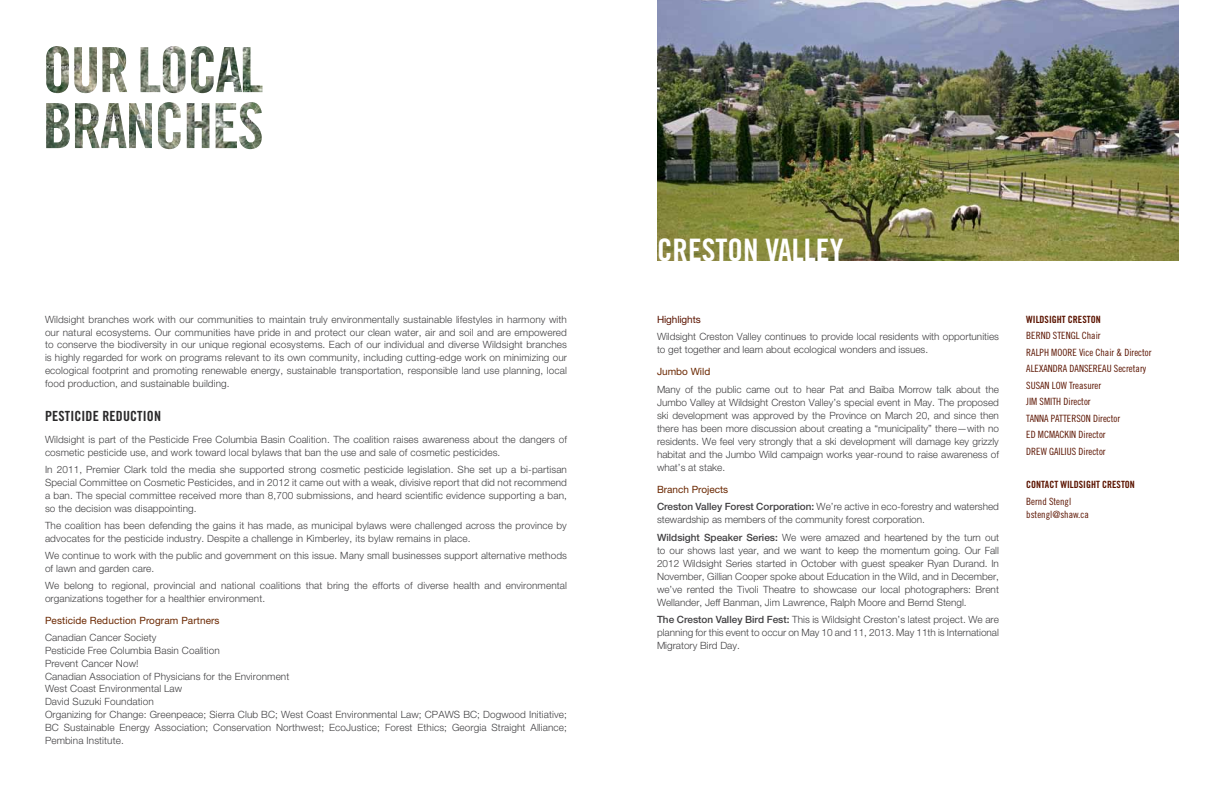
<style>
.page{position:relative;width:1224px;height:792px;background:#fff}
.page>*{position:absolute;margin:0;border:0;box-sizing:border-box;transform-origin:0 0}
.t1{font:31px "Trade Gothic Bold Cond Twenty";color:#fff}
.t2{font:14px "Trade Gothic Bold Cond Twenty";letter-spacing:.01em;color:#292829}
.t3{font:300 10px/12.8px "Helvetica Neue";letter-spacing:.01em;color:#414042}
.t4{font:10px/16.5px "Trade Gothic Cond Eighteen";color:#5b1400}
.t5{font:10px "Helvetica Neue";letter-spacing:.01em;color:#6a2700}
.t6{font:10px "Trade Gothic Bold Cond Twenty";color:#5b1400}
.t7{font:10px "Helvetica Neue";letter-spacing:-.01em;color:#5b1400}
.s1{font-weight:400;color:#6a2700}
.s2{font-weight:500}
</style>
<div class="page">
<img style="left:46px;top:46px;width:217px;height:103px">
<img style="left:657px;top:0;width:522px;height:261px">
<p class="t3" style="left:45px;top:313px;width:524px;text-align:justify">Wildsight branches work with our communities to maintain truly environmentally sustainable lifestyles in harmony with our natural ecosystems. Our communities have pride in and protect our clean water, air and soil and are empowered to conserve the biodiversity in our unique regional ecosystems. Each of our individual and diverse Wildsight branches is highly regarded for work on programs relevant to its own community, including cutting-edge work on minimizing our ecological footprint and promoting renewable energy, sustainable transportation, responsible land use planning, local food production, and sustainable building.</p>
<h2 class="t2" style="left:45px;top:408px;width:110px">PESTICIDE REDUCTION</h2>
<p class="t3" style="left:45px;top:433px;width:523px">Wildsight is part of the Pesticide Free Columbia Basin Coalition. The coalition raises awareness about the dangers of cosmetic pesticide use, and work toward local bylaws that ban the use and sale of cosmetic pesticides.</p>
<p class="t3" style="left:45px;top:463px;width:524px;text-align:justify">In 2011, Premier Clark told the media she supported strong cosmetic pesticide legislation. She set up a bi-partisan Special Committee on Cosmetic Pesticides, and in 2012 it came out with a weak, divisive report that did not recommend a ban. The special committee received more than 8,700 submissions, and heard scientific evidence supporting a ban, so the decision was disappointing.</p>
<p class="t3" style="left:45px;top:519px;width:523px">The coalition has been defending the gains it has made, as municipal bylaws were challenged across the province by advocates for the pesticide industry. Despite a challenge in Kimberley, its bylaw remains in place.</p>
<p class="t3" style="left:45px;top:549px;width:524px">We continue to work with the public and government on this issue. Many small businesses support alternative methods of lawn and garden care.</p>
<p class="t3" style="left:45px;top:579px;width:524px">We belong to regional, provincial and national coalitions that bring the efforts of diverse health and environmental organizations together for a healthier environment.</p>
<p class="t5" style="left:45px;top:614px;width:176px">Pesticide Reduction Program Partners</p>
<p class="t3" style="left:45px;top:631px;width:523px">Canadian Cancer Society<br>Pesticide Free Columbia Basin Coalition<br>Prevent Cancer Now!<br>Canadian Association of Physicians for the Environment<br>West Coast Environmental Law<br>David Suzuki Foundation<br>Organizing for Change: Greenpeace; Sierra Club BC; West Coast Environmental Law; CPAWS BC; Dogwood Initiative; BC Sustainable Energy Association; Conservation Northwest; EcoJustice; Forest Ethics; Georgia Straight Alliance; Pembina Institute.</p>
<h1 class="t1" style="left:657px;top:231px;width:135px">CRESTON VALLE</h1>
<h1 class="t1" style="left:830px;top:231px;width:15px">Y</h1>
<p class="t7" style="left:657px;top:313px;width:45px">Highlights</p>
<p class="t3" style="left:657px;top:330px;width:344px">Wildsight Creston Valley continues to provide local residents with opportunities to get together and learn about ecological wonders and issues.</p>
<p class="t5" style="left:657px;top:366px;width:55px">Jumbo Wild</p>
<p class="t3" style="left:657px;top:383px;width:344px;text-align:justify">Many of the public came out to hear Pat and Baiba Morrow talk about the Jumbo Valley at Wildsight Creston Valley’s special event in May. The proposed ski development was approved by the Province on March 20, and since then there has been more discussion about creating a “municipality” there—with no residents. We feel very strongly that a ski development will damage key grizzly habitat and the Jumbo Wild campaign works year-round to raise awareness of what’s at stake.</p>
<p class="t3" style="left:657px;top:480px;width:344px;line-height:17.5px"><span class="s1">Branch Projects<br></span><span class="s2">Creston Valley Forest Corporation:</span> We’re active in eco-forestry and watershed</p>
<p class="t3" style="left:657px;top:511px;width:344px;line-height:17.5px">stewardship as members of the community forest corporation.<br><span class="s2">Wildsight Speaker Series:</span> We were amazed and heartened by the turn out</p>
<p class="t3" style="left:657px;top:544px;width:344px;text-align:justify">to our shows last year, and we want to keep the momentum going. Our Fall 2012 Wildsight Series started in October with guest speaker Ryan Durand. In November, Gillian Cooper spoke about Education in the Wild, and in December, we’ve rented the Tivoli Theatre to showcase our local photographers: Brent Wellander, Jeff Banman, Jim Lawrence, Ralph Moore and Bernd Stengl.</p>
<p class="t3" style="left:657px;top:613px;width:344px;text-align:justify"><span class="s2">The Creston Valley Bird Fest:</span> This is Wildsight Creston’s latest project. We are planning for this event to occur on May 10 and 11, 2013. May 11th is International Migratory Bird Day.</p>
<p class="t6" style="left:1026px;top:313px;width:66px">WILDSIGHT CRESTON</p>
<p class="t4" style="left:1026px;top:327px;width:127px">Bernd Stengl Chair<br>Ralph Moore Vice Chair &amp; Director<br>Alexandra Dansereau Secretary<br>Susan Low Treasurer<br>Jim Smith Director<br>Tanna Patterson Director<br>Ed McMackin Director<br>Drew Gailius Director</p>
<p class="t6" style="left:1026px;top:478px;width:101px">CONTACT WILDSIGHT CRESTON</p>
<p class="t4" style="left:1026px;top:495px;width:64px;line-height:13px">Bernd Stengl bstengl@shaw.ca</p>
</div>
